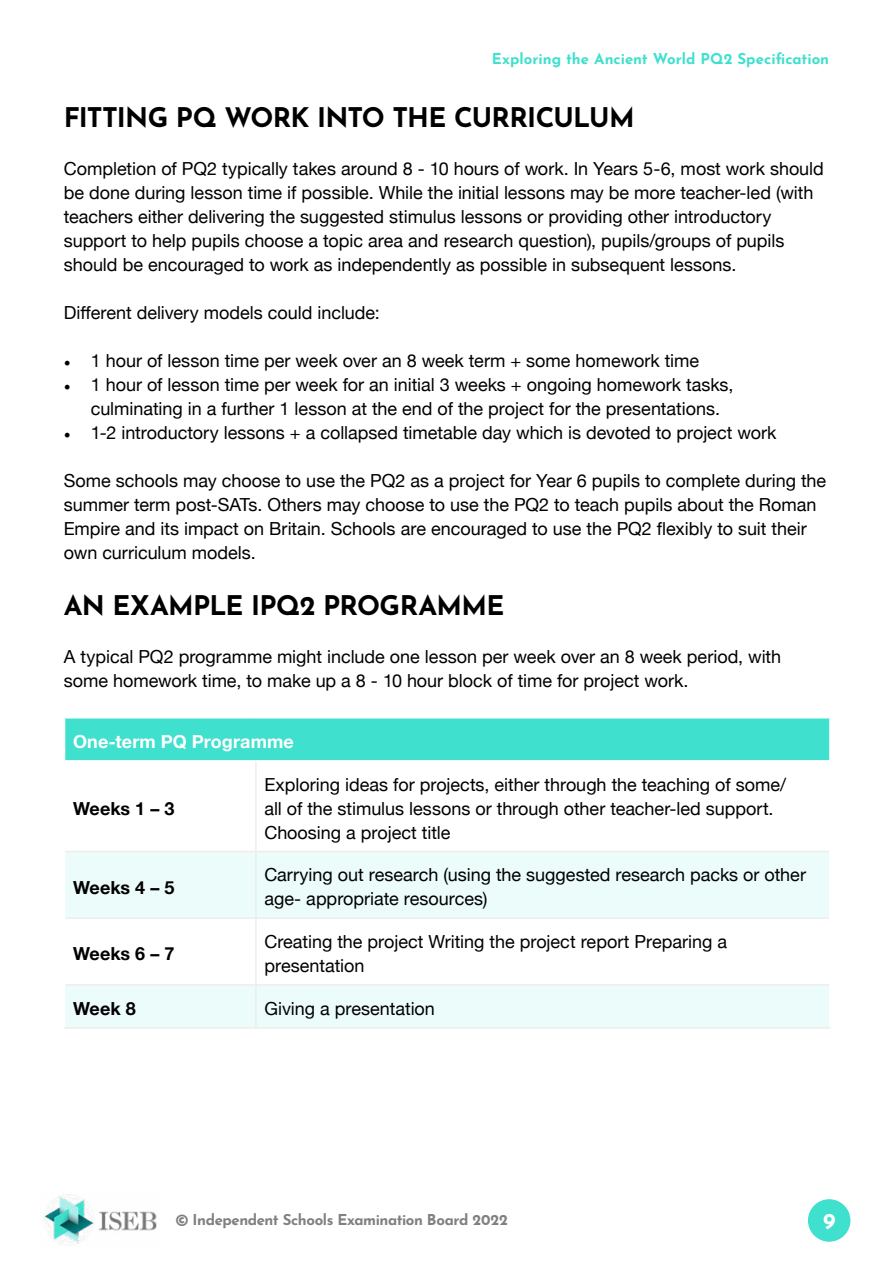
<style>
.page{position:relative;width:893px;height:1263px;background:#fff}
.page>*{position:absolute;margin:0;border:0;box-sizing:border-box;transform-origin:0 0}
.t1{font:700 27px "Josefin Sans";letter-spacing:-.025em;color:#000}
.t2{font:700 22.5px "Josefin Sans";color:#fff}
.t3{font:18px/24px "Helvetica Neue";color:#000}
.t4{font:700 18px "Helvetica Neue";color:#000}
.t5{font:700 18px "Helvetica Neue";letter-spacing:.005em;color:#fff}
.t6{font:700 15px "Josefin Sans";letter-spacing:.005em;color:#3fe0ce}
.t7{font:700 15px "Josefin Sans";letter-spacing:-.025em;color:#818080}
.s1{font-family:"Minion Pro"}
</style>
<div class="page">
<div style="left:808px;top:1199px;width:42px;height:43px;background:#3fe0ce;border-radius:50%"></div>
<img style="left:44px;top:1194px;width:113px;height:51px">
<div style="left:65px;top:718px;width:765px;height:43px;background:#3fe0ce"></div>
<svg style="left:65px;top:852px;width:764px;height:175px;fill:#ecfcfa"></svg>
<hr style="left:829px;top:718px;width:2px;height:42px;background:#fff">
<hr style="left:255px;top:762px;width:2px;height:89px;background:#ededed">
<hr style="left:65px;top:851px;width:191px;height:1px;background:#ededed">
<hr style="left:256px;top:851px;width:573px;height:1px;background:#ededed">
<hr style="left:255px;top:852px;width:2px;height:65px;background:#ededed">
<hr style="left:65px;top:917px;width:191px;height:2px;background:#ededed">
<hr style="left:256px;top:917px;width:573px;height:2px;background:#ededed">
<hr style="left:255px;top:919px;width:2px;height:65px;background:#ededed">
<hr style="left:65px;top:984px;width:191px;height:1px;background:#ededed">
<hr style="left:256px;top:984px;width:573px;height:1px;background:#ededed">
<hr style="left:255px;top:985px;width:2px;height:42px;background:#ededed">
<hr style="left:64px;top:1027px;width:192px;height:2px;background:#ededed">
<hr style="left:256px;top:1027px;width:575px;height:2px;background:#ededed">
<hr style="left:64px;top:760px;width:192px;height:2px;background:#fff">
<hr style="left:256px;top:760px;width:575px;height:2px;background:#fff">
<p class="t6" style="left:492px;top:47px;width:339px">Exploring the Ancient World PQ2 Specification</p>
<h1 class="t1" style="left:64px;top:97px;width:572px">FITTING PQ WORK INTO THE CURRICULUM</h1>
<p class="t3" style="left:64px;top:157px;width:762px">Completion of PQ2 typically takes around 8 - 10 hours of work. In Years 5-6, most work should be done during lesson time if possible. While the initial lessons may be more teacher-led (with teachers either delivering the suggested stimulus lessons or providing other introductory support to help pupils choose a topic area and research question), pupils/groups of pupils should be encouraged to work as independently as possible in subsequent lessons.</p>
<p class="t3" style="left:64px;top:301px;width:318px">Different delivery models could include:</p>
<p class="t3" style="left:64px;top:349px;width:637px"><span class="s1">•</span> 1 hour of lesson time per week over an 8 week term + some homework time</p>
<p class="t3" style="left:91px;top:373px;width:644px;text-indent:-27px"><span class="s1">•</span> 1 hour of lesson time per week for an initial 3 weeks + ongoing homework tasks, culminating in a further 1 lesson at the end of the project for the presentations.</p>
<p class="t3" style="left:64px;top:421px;width:714px"><span class="s1">•</span> 1-2 introductory lessons + a collapsed timetable day which is devoted to project work</p>
<p class="t3" style="left:64px;top:469px;width:764px">Some schools may choose to use the PQ2 as a project for Year 6 pupils to complete during the summer term post-SATs. Others may choose to use the PQ2 to teach pupils about the Roman Empire and its impact on Britain. Schools are encouraged to use the PQ2 flexibly to suit their own curriculum models.</p>
<h1 class="t1" style="left:64px;top:585px;width:442px">AN EXAMPLE IPQ2 PROGRAMME</h1>
<p class="t3" style="left:64px;top:646px;width:719px">A typical PQ2 programme might include one lesson per week over an 8 week period, with some homework time, to make up a 8 - 10 hour block of time for project work.</p>
<p class="t5" style="left:73px;top:727px;width:222px">One-term PQ Programme</p>
<p class="t4" style="left:73px;top:794px;width:103px">Weeks 1 – 3</p>
<p class="t4" style="left:73px;top:873px;width:103px">Weeks 4 – 5</p>
<p class="t4" style="left:73px;top:940px;width:103px">Weeks 6 – 7</p>
<p class="t3" style="left:264px;top:773px;width:523px">Exploring ideas for projects, either through the teaching of some/ all of the stimulus lessons or through other teacher-led support.<br>Choosing a project title</p>
<p class="t3" style="left:264px;top:864px;width:543px">Carrying out research (using the suggested research packs or other age- appropriate resources)</p>
<p class="t3" style="left:264px;top:931px;width:464px">Creating the project Writing the project report Preparing a presentation</p>
<p class="t4" style="left:73px;top:994px;width:64px">Week 8</p>
<p class="t3" style="left:264px;top:997px;width:172px">Giving a presentation</p>
<p class="t7" style="left:175px;top:1209px;width:334px">© Independent Schools Examination Board 2022</p>
<p class="t2" style="left:823px;top:1204px;width:14px">9</p>
</div>
